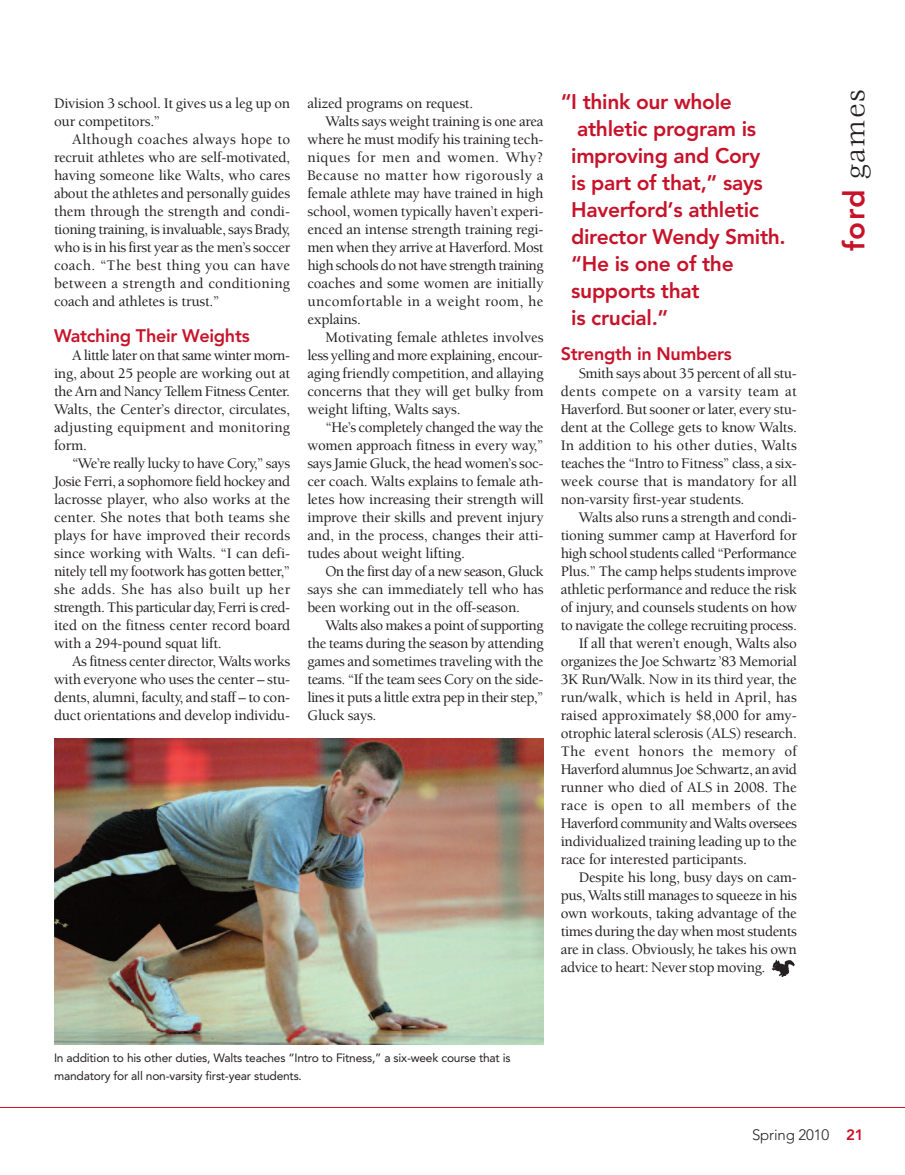
<style>
.page{position:relative;width:905px;height:1175px;background:#fff}
.page>*{position:absolute;margin:0;border:0;box-sizing:border-box;transform-origin:0 0}
.t1{font:29.55px "Veljovic";letter-spacing:.05em;color:#231f20}
.t2{font:800 21px/27px "Avenir";letter-spacing:-.015em;color:#c7132a}
.t3{font:800 18px "Avenir";letter-spacing:-.015em;color:#c7132a}
.t4{font:500 15px/18px "Berkeley";letter-spacing:-.015em;color:#231f20;text-align:justify}
.t5{font:500 15px "Berkeley";letter-spacing:-.035em;color:#231f20}
.t6{font:500 15px "Berkeley";letter-spacing:.025em;color:#231f20}
.t7{font:500 15px "Berkeley";letter-spacing:-.04em;color:#231f20}
.t8{font:500 15px "Berkeley";letter-spacing:.01em;color:#231f20}
.t9{font:500 15px "Berkeley";letter-spacing:.02em;color:#231f20}
.t10{font:300 15px "Avenir";letter-spacing:-.01em;color:#231f20}
.t11{font:12px/18px "Avenir";letter-spacing:-.015em;color:#231f20}
.s1{font-family:"Avenir";font-weight:800;color:#c7132a}
.s2{font-weight:800;color:#c7132a}
</style>
<div class="page">
<hr style="left:0;top:1107px;width:904px;height:1px;background:#c7132a">
<img style="left:771px;top:959px;width:24px;height:17px">
<img style="left:54px;top:738px;width:489px;height:306px">
<p class="t4" style="left:54px;top:96px;width:238px">Division 3 school. It gives us a leg up on our competitors.”</p>
<p class="t4" style="left:54px;top:132px;width:238px;text-indent:18px">Although coaches always hope to recruit athletes who are self-motivated, having someone like Walts, who cares about the athletes and personally guides them through the strength and condi&shy;tioning training, is invaluable, says Brady, who is in his first year as the men’s soccer coach. “The best thing you can have between a strength and conditioning coach and athletes is trust.”</p>
<p class="t3" style="left:54px;top:328px;width:197px">Watching Their Weights</p>
<p class="t4" style="left:54px;top:348px;width:238px;text-indent:18px">A little later on that same winter morn&shy;ing, about 25 people are working out at the Arn and Nancy Tellem Fitness Center.<br>Walts, the Center’s director, circulates, adjusting equipment and monitoring form.</p>
<p class="t4" style="left:54px;top:456px;width:238px;text-indent:18px">“We’re really lucky to have Cory,” says Josie Ferri, a sophomore field hockey and lacrosse player, who also works at the center. She notes that both teams she plays for have improved their records since working with Walts. “I can defi&shy;nitely tell my footwork has gotten better,” she adds. She has also built up her strength. This particular day, Ferri is cred&shy;ited on the fitness center record board with a 294-pound squat lift.</p>
<p class="t4" style="left:54px;top:654px;width:238px;text-indent:18px">As fitness center director, Walts works with everyone who uses the center – stu&shy;dents, alumni, faculty, and staff – to con&shy;duct orientations and develop individu-</p>
<p class="t4" style="left:307px;top:96px;width:167px">alized programs on request.</p>
<p class="t4" style="left:325px;top:114px;width:220px">Walts says weight training is one area</p>
<p class="t4" style="left:307px;top:132px;width:237px">where he must modify his training tech-</p>
<p class="t6" style="left:307px;top:151px;width:238px">niques for men and women. Why?</p>
<p class="t6" style="left:307px;top:169px;width:238px">Because no matter how rigorously a</p>
<p class="t4" style="left:307px;top:186px;width:238px">female athlete may have trained in high</p>
<p class="t4" style="left:307px;top:204px;width:237px">school, women typically haven’t experi-</p>
<p class="t4" style="left:307px;top:222px;width:237px">enced an intense strength training regi-</p>
<p class="t4" style="left:307px;top:240px;width:238px">men when they arrive at Haverford. Most</p>
<p class="t7" style="left:307px;top:259px;width:238px">high schools do not have strength training</p>
<p class="t4" style="left:307px;top:276px;width:238px">coaches and some women are initially</p>
<p class="t9" style="left:307px;top:295px;width:238px">uncomfortable in a weight room, he</p>
<p class="t4" style="left:307px;top:312px;width:55px">explains.</p>
<p class="t4" style="left:325px;top:330px;width:220px">Motivating female athletes involves</p>
<p class="t4" style="left:307px;top:348px;width:237px">less yelling and more explaining, encour-</p>
<p class="t4" style="left:307px;top:366px;width:238px">aging friendly competition, and allaying</p>
<p class="t4" style="left:307px;top:384px;width:238px">concerns that they will get bulky from</p>
<p class="t4" style="left:307px;top:402px;width:155px">weight lifting, Walts says.</p>
<p class="t4" style="left:325px;top:420px;width:220px">“He’s completely changed the way the</p>
<p class="t4" style="left:307px;top:438px;width:238px">women approach fitness in every way,”</p>
<p class="t4" style="left:307px;top:456px;width:237px">says Jamie Gluck, the head women’s soc-</p>
<p class="t4" style="left:307px;top:474px;width:237px">cer coach. Walts explains to female ath-</p>
<p class="t4" style="left:307px;top:492px;width:238px">letes how increasing their strength will</p>
<p class="t4" style="left:307px;top:510px;width:238px">improve their skills and prevent injury</p>
<p class="t4" style="left:307px;top:528px;width:237px">and, in the process, changes their atti-</p>
<p class="t4" style="left:307px;top:546px;width:159px">tudes about weight lifting.</p>
<p class="t7" style="left:325px;top:565px;width:220px">On the first day of a new season, Gluck</p>
<p class="t4" style="left:307px;top:582px;width:238px">says she can immediately tell who has</p>
<p class="t4" style="left:307px;top:600px;width:214px">been working out in the off-season.</p>
<p class="t5" style="left:325px;top:619px;width:220px">Walts also makes a point of supporting</p>
<p class="t4" style="left:307px;top:636px;width:238px">the teams during the season by attending</p>
<p class="t4" style="left:307px;top:654px;width:238px">games and sometimes traveling with the</p>
<p class="t4" style="left:307px;top:672px;width:237px">teams. “If the team sees Cory on the side-</p>
<p class="t5" style="left:307px;top:691px;width:238px">lines it puts a little extra pep in their step,”</p>
<p class="t4" style="left:307px;top:708px;width:71px">Gluck says.</p>
<h2 class="t2" style="left:571px;top:90px;width:216px;text-indent:-11px">“I think our whole athletic program is improving and Cory<br>is part of that,” says<br>Haverford’s athletic director Wendy Smith. “He is one of the supports that<br>is crucial.”</h2>
<p class="t3" style="left:560px;top:346px;width:173px">Strength in Numbers</p>
<p class="t4" style="left:560px;top:366px;width:238px;text-indent:18px">Smith says about 35 percent of all stu&shy;dents compete on a varsity team at Haverford. But sooner or later, every stu&shy;dent at the College gets to know Walts.<br>In addition to his other duties, Walts teaches the “Intro to Fitness” class, a six&shy;week course that is mandatory for all non-varsity first-year students.</p>
<p class="t4" style="left:578px;top:510px;width:219px">Walts also runs a strength and condi-</p>
<p class="t4" style="left:560px;top:528px;width:238px">tioning summer camp at Haverford for</p>
<p class="t5" style="left:560px;top:547px;width:238px">high school students called “Performance</p>
<p class="t4" style="left:560px;top:564px;width:238px">Plus.” The camp helps students improve</p>
<p class="t4" style="left:560px;top:582px;width:238px">athletic performance and reduce the risk</p>
<p class="t4" style="left:560px;top:600px;width:238px">of injury, and counsels students on how</p>
<p class="t4" style="left:560px;top:618px;width:238px">to navigate the college recruiting process.</p>
<p class="t4" style="left:578px;top:636px;width:220px">If all that weren’t enough, Walts also</p>
<p class="t4" style="left:560px;top:654px;width:238px">organizes the Joe Schwartz ’83 Memorial</p>
<p class="t4" style="left:560px;top:672px;width:238px">3K Run/Walk. Now in its third year, the</p>
<p class="t8" style="left:560px;top:691px;width:238px">run/walk, which is held in April, has</p>
<p class="t4" style="left:560px;top:708px;width:237px">raised approximately $8,000 for amy-</p>
<p class="t4" style="left:560px;top:726px;width:238px">otrophic lateral sclerosis (ALS) research.</p>
<p class="t6" style="left:560px;top:745px;width:238px">The event honors the memory of</p>
<p class="t4" style="left:560px;top:762px;width:238px">Haverford alumnus Joe Schwartz, an avid</p>
<p class="t4" style="left:560px;top:780px;width:238px">runner who died of ALS in 2008. The</p>
<p class="t6" style="left:560px;top:799px;width:238px">race is open to all members of the</p>
<p class="t7" style="left:560px;top:817px;width:238px">Haverford community and Walts oversees</p>
<p class="t4" style="left:560px;top:834px;width:238px">individualized training leading up to the</p>
<p class="t4" style="left:560px;top:852px;width:188px">race for interested participants.</p>
<p class="t4" style="left:578px;top:870px;width:219px">Despite his long, busy days on cam-</p>
<p class="t4" style="left:560px;top:888px;width:238px">pus, Walts still manages to squeeze in his</p>
<p class="t4" style="left:560px;top:906px;width:238px">own workouts, taking advantage of the</p>
<p class="t4" style="left:560px;top:924px;width:238px">times during the day when most students</p>
<p class="t4" style="left:560px;top:942px;width:238px">are in class. Obviously, he takes his own</p>
<p class="t4" style="left:560px;top:960px;width:206px">advice to heart: Never stop moving.</p>
<h1 class="t1" style="left:843px;top:251px;width:164px;rotate:-90deg"><span class="s1">ford</span> games</h1>
<p class="t11" style="left:54px;top:1050px;width:458px">In addition to his other duties, Walts teaches “Intro to Fitness,” a six-week course that is mandatory for all non-varsity first-year students.</p>
<p class="t10" style="left:752px;top:1128px;width:113px">Spring 2010 <span class="s2">21</span></p>
</div>
